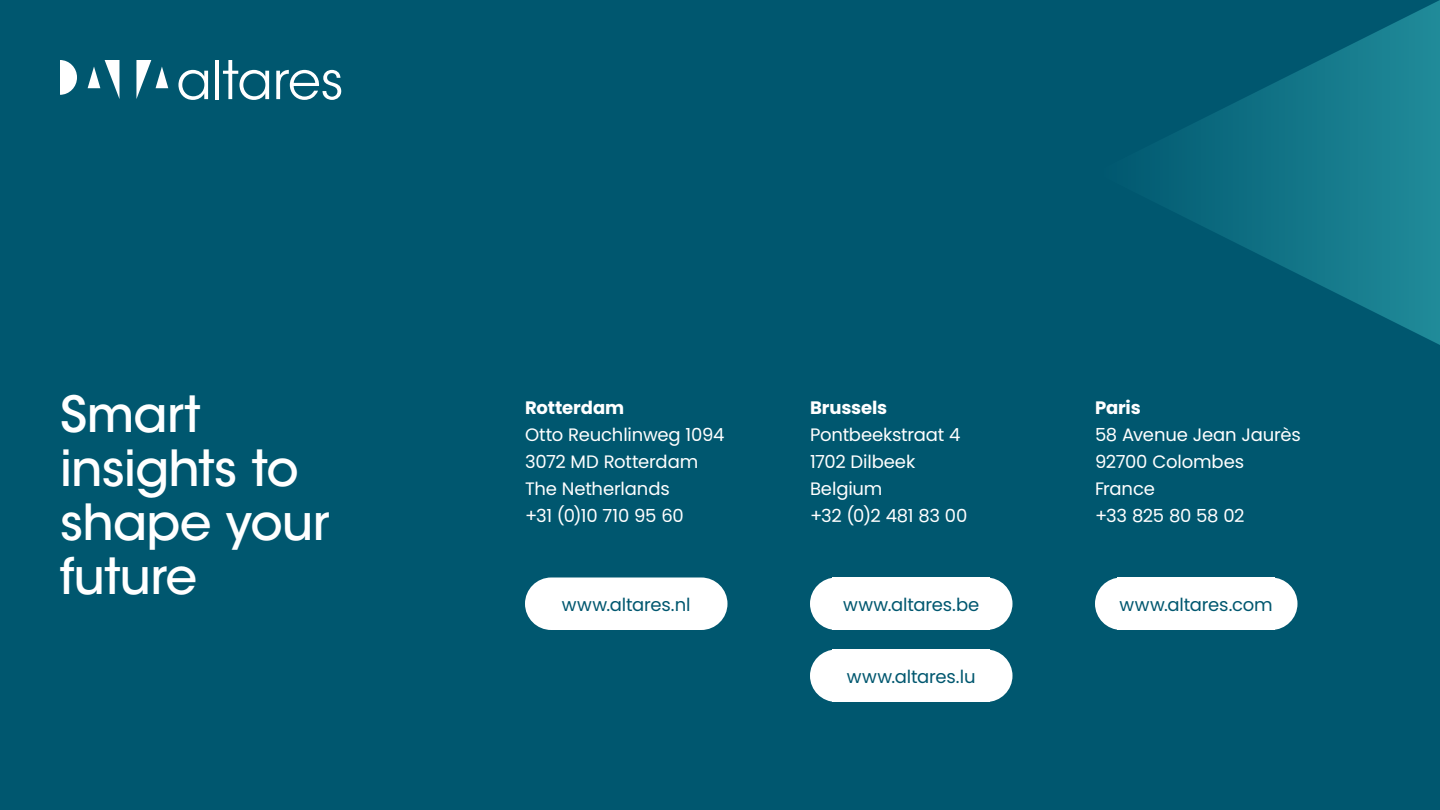
<style>
.page{position:relative;width:1440px;height:810px;background:#00576f}
.page>*{position:absolute;margin:0;border:0;box-sizing:border-box;transform-origin:0 0}
.Title_70_72{font:500 49.5px/54px "ITC Avant Garde Std";letter-spacing:-.015em;color:#fff}
.Text_24_35{font:18px "Poppins";letter-spacing:-.01em;color:#fff}
.Text_24_35-2{font:18px "Poppins";letter-spacing:-.01em;color:#00576f}
.Text_24_35-3{font:700 18px "Poppins";letter-spacing:-.005em;color:#fff}
</style>
<div class="page">
<div style="left:1095px;top:578px;width:203px;height:52px;background:#fff;border-radius:26px"></div>
<div style="left:525px;top:578px;width:203px;height:52px;background:#fff;border-radius:26px"></div>
<div style="left:810px;top:578px;width:202px;height:52px;background:#fff;border-radius:26px"></div>
<div style="left:810px;top:650px;width:202px;height:52px;background:#fff;border-radius:26px"></div>
<svg style="left:1169px;top:0;width:271px;height:345px"></svg>
<svg style="left:88px;top:60px;width:31px;height:38px"></svg>
<svg style="left:136px;top:60px;width:32px;height:39px"></svg>
<svg style="left:60px;top:60px;width:17px;height:35px"></svg>
<svg style="left:178px;top:70px;width:30px;height:30px"></svg>
<hr style="left:215px;top:60px;width:4px;height:39px;background:#fff">
<svg style="left:223px;top:60px;width:46px;height:40px"></svg>
<svg style="left:276px;top:70px;width:65px;height:30px"></svg>
<p class="Title_70_72" style="left:60px;top:387px;width:271px">Smart insights to shape your future</p>
<p class="Text_24_35-3" style="left:525px;top:397px;width:101px">Rotterdam</p>
<p class="Text_24_35" style="left:525px;top:424px;width:201px">Otto Reuchlinweg 1094</p>
<p class="Text_24_35" style="left:525px;top:451px;width:175px">3072 MD Rotterdam</p>
<p class="Text_24_35" style="left:525px;top:478px;width:146px">The Netherlands</p>
<p class="Text_24_35" style="left:525px;top:505px;width:160px">+31 (0)10 710 95 60</p>
<p class="Text_24_35-3" style="left:810px;top:397px;width:79px">Brussels</p>
<p class="Text_24_35" style="left:810px;top:424px;width:152px">Pontbeekstraat 4</p>
<p class="Text_24_35" style="left:810px;top:451px;width:107px">1702 Dilbeek</p>
<p class="Text_24_35" style="left:810px;top:478px;width:74px">Belgium</p>
<p class="Text_24_35" style="left:810px;top:505px;width:159px">+32 (0)2 481 83 00</p>
<p class="Text_24_35-3" style="left:1095px;top:397px;width:47px">Paris</p>
<p class="Text_24_35" style="left:1095px;top:424px;width:207px">58 Avenue Jean Jaurès</p>
<p class="Text_24_35" style="left:1095px;top:451px;width:151px">92700 Colombes</p>
<p class="Text_24_35" style="left:1095px;top:478px;width:61px">France</p>
<p class="Text_24_35" style="left:1095px;top:505px;width:151px">+33 825 80 58 02</p>
<p class="Text_24_35-2" style="left:562px;top:594px;width:130px">www.altares.nl</p>
<p class="Text_24_35-2" style="left:843px;top:594px;width:138px">www.altares.be</p>
<p class="Text_24_35-2" style="left:1120px;top:594px;width:155px">www.altares.com</p>
<p class="Text_24_35-2" style="left:847px;top:666px;width:130px">www.altares.lu</p>
</div>
